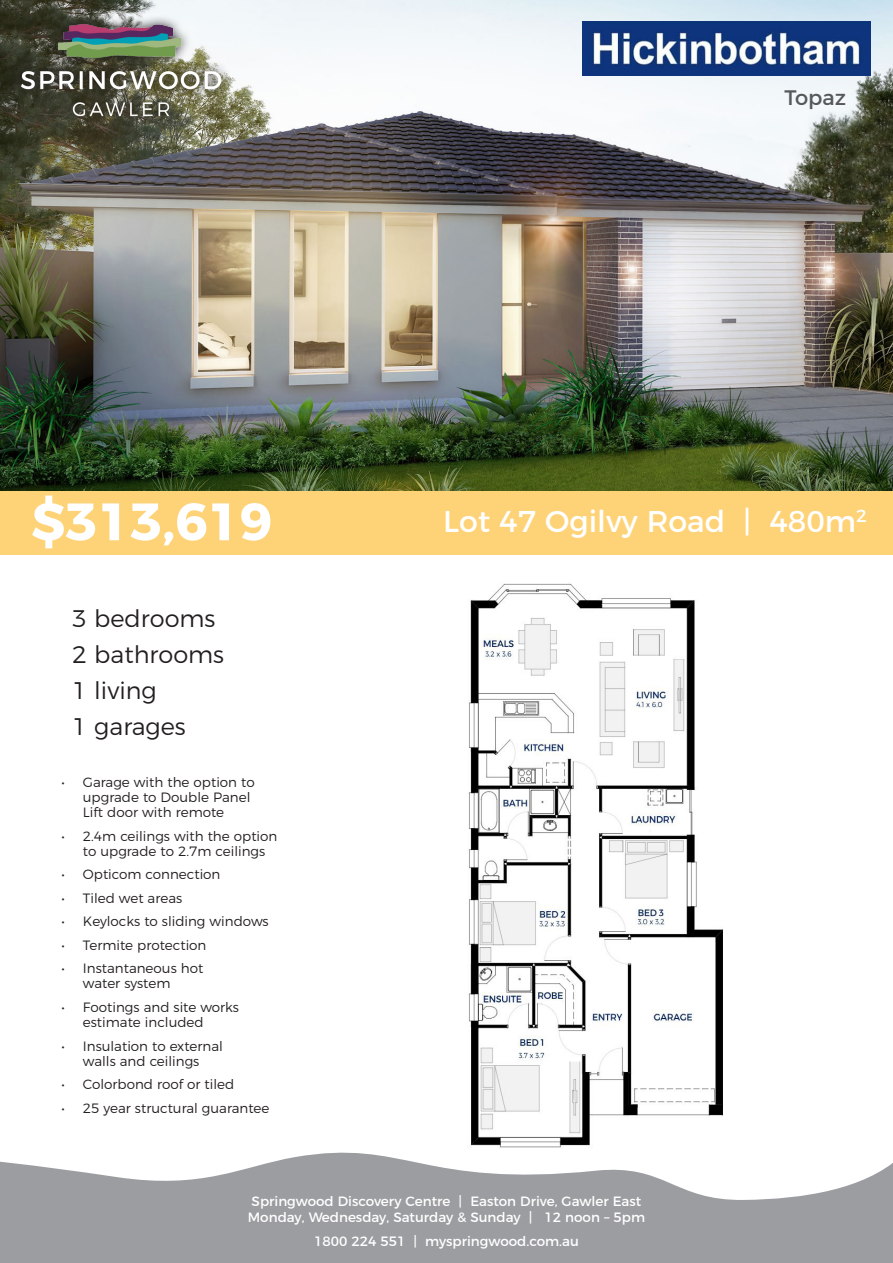
<style>
.page{position:relative;width:893px;height:1263px;background:#fff}
.page>*{position:absolute;margin:0;border:0;box-sizing:border-box;transform-origin:0 0}
.t1{font:700 52.5px "Montserrat";color:#fff}
.t2{font:30px "Montserrat";color:#fff}
.t3{font:300 24px "Montserrat";color:#231f20}
.t4{font:21px "Montserrat";letter-spacing:-.005em;color:#57585a}
.t5{font:300 13.5px/15px "Montserrat";color:#231f20}
.t6{font:13.5px/16.2px "Montserrat";color:#fff}
</style>
<div class="page">
<svg style="left:0;top:1152px;width:893px;height:111px;fill:#9b9da0"></svg>
<div style="left:0;top:491px;width:893px;height:64px;background:#fed378"></div>
<img style="left:0;top:0;width:893px;height:491px">
<img style="left:469px;top:583px;width:254px;height:565px">
<img style="left:583px;top:21px;width:288px;height:55px">
<img style="left:0;top:0;width:297px;height:152px">
<p class="t1" style="left:31px;top:478px;width:243px">$313,619</p>
<p class="t3" style="left:72px;top:600px;width:145px">3 bedrooms</p>
<p class="t3" style="left:72px;top:636px;width:153px">2 bathrooms</p>
<p class="t3" style="left:72px;top:672px;width:86px">1 living</p>
<p class="t3" style="left:72px;top:708px;width:115px">1 garages</p>
<p class="t5" style="left:83px;top:774px;width:173px;text-indent:-21px">• Garage with the option to upgrade to Double Panel<br>Lift door with remote</p>
<p class="t5" style="left:83px;top:827px;width:196px;text-indent:-21px">• 2.4m ceilings with the option to upgrade to 2.7m ceilings</p>
<p class="t5" style="left:62px;top:866px;width:160px">• Opticom connection</p>
<p class="t5" style="left:62px;top:889px;width:122px">• Tiled wet areas</p>
<p class="t5" style="left:62px;top:913px;width:209px">• Keylocks to sliding windows</p>
<p class="t5" style="left:62px;top:936px;width:146px">• Termite protection</p>
<p class="t5" style="left:83px;top:960px;width:122px;text-indent:-21px">• Instantaneous hot water system</p>
<p class="t5" style="left:83px;top:998px;width:158px;text-indent:-21px">• Footings and site works estimate included</p>
<p class="t5" style="left:62px;top:1037px;width:163px;text-align:center">• Insulation to external walls and ceilings</p>
<p class="t5" style="left:62px;top:1075px;width:174px">• Colorbond roof or tiled</p>
<p class="t5" style="left:62px;top:1099px;width:209px">• 25 year structural guarantee</p>
<p class="t4" style="left:784px;top:80px;width:63px">Topaz</p>
<p class="t2" style="left:443px;top:497px;width:425px">Lot 47 Ogilvy Road | 480m<sup>2</sup></p>
<p class="t6" style="left:248px;top:1192px;width:399px">Springwood Discovery Centre | Easton Drive, Gawler East<br>Monday, Wednesday, Saturday &amp; Sunday | 12 noon – 5pm</p>
<p class="t6" style="left:314px;top:1232px;width:266px">1800 224 551 | myspringwood.com.au</p>
</div>
